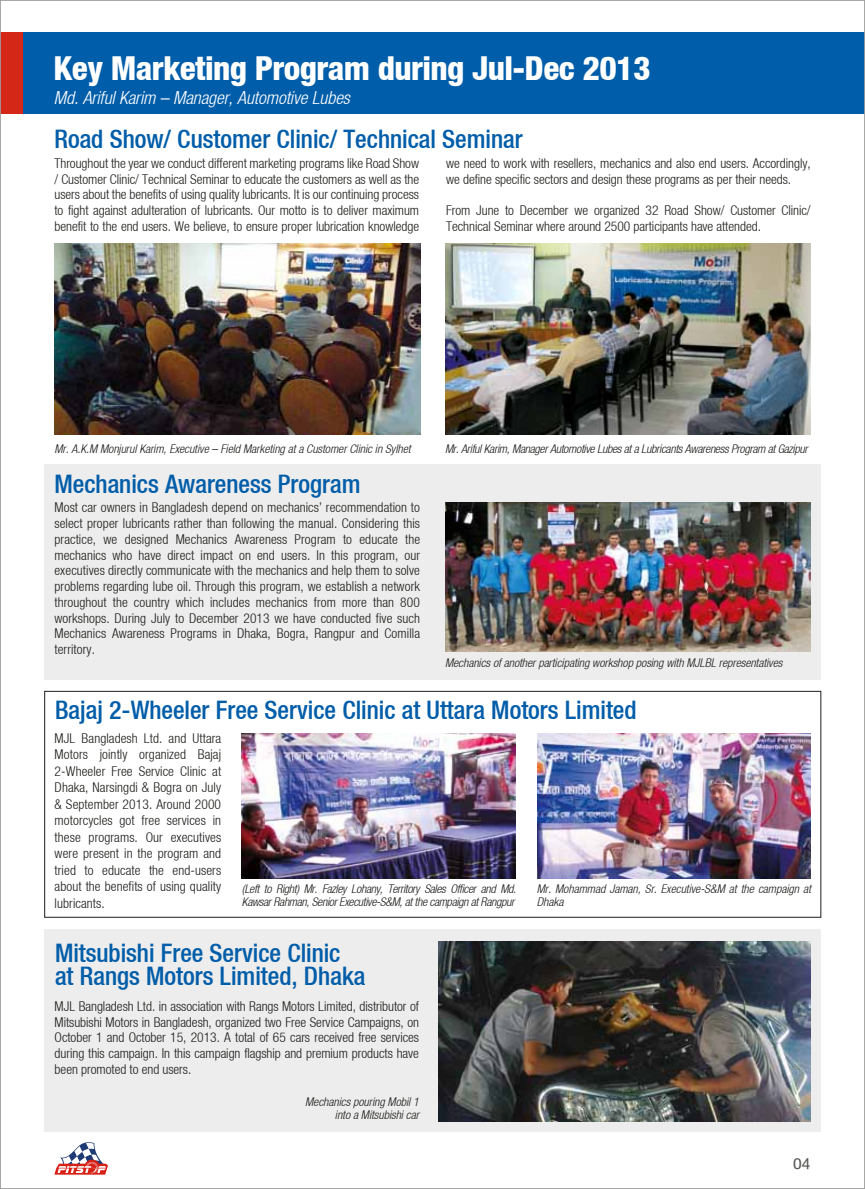
<style>
.page{position:relative;width:865px;height:1189px;background:#fff}
.page>*{position:absolute;margin:0;border:0;box-sizing:border-box;transform-origin:0 0}
.t1{font:33px "Heavenetica Cond 8 Hvy SH";color:#fff}
.t2{font:25.5px/22.5px "Heavenetica Cond 6 Med SH";color:#005da9}
.t3{font:18px "Heavenetica Cond 4 Lt Obl SH";color:#fff}
.t4{font:15px "Heavenetica 5 PS Bld SH";color:#575756}
.t5{font:13.5px/15.8px "Heavenetica Cond 4 Lt SH";color:#1d1d1b;text-align:justify}
.t6{font:12px/13.5px "Heavenetica Cond 4 Lt Obl SH";color:#1d1d1b}
.t7{font:12px/13.5px "Heavenetica Cond 4 Lt Obl SH";letter-spacing:-.025em;color:#1d1d1b}
.t8{font:12px "Heavenetica Cond 4 Lt Obl SH";letter-spacing:-.02em;color:#1d1d1b}
</style>
<div class="page">
<img style="left:2px;top:32px;width:861px;height:1143px">
<h1 class="t1" style="left:54px;top:47px;width:598px">Key Marketing Program during Jul-Dec 2013</h1>
<h3 class="t3" style="left:54px;top:86px;width:297px">Md. Ariful Karim – Manager, Automotive Lubes</h3>
<h2 class="t2" style="left:54px;top:127px;width:470px">Road Show/ Customer Clinic/ Technical Seminar</h2>
<p class="t5" style="left:54px;top:155px;width:366px">Throughout the year we conduct different marketing programs like Road Show / Customer Clinic/ Technical Seminar to educate the customers as well as the users about the benefits of using quality lubricants. It is our continuing process to fight against adulteration of lubricants. Our motto is to deliver maximum benefit to the end users. We believe, to ensure proper lubrication knowledge</p>
<p class="t5" style="left:446px;top:155px;width:366px">we need to work with resellers, mechanics and also end users. Accordingly, we define specific sectors and design these programs as per their needs.</p>
<p class="t5" style="left:446px;top:202px;width:366px">From June to December we organized 32 Road Show/ Customer Clinic/<br>Technical Seminar where around 2500 participants have attended.</p>
<p class="t6" style="left:54px;top:441px;width:358px">Mr. A.K.M Monjurul Karim, Executive – Field Marketing at a Customer Clinic in Sylhet</p>
<h2 class="t2" style="left:54px;top:471px;width:308px">Mechanics Awareness Program</h2>
<p class="t5" style="left:54px;top:499px;width:367px">Most car owners in Bangladesh depend on mechanics’ recommendation to select proper lubricants rather than following the manual. Considering this practice, we designed Mechanics Awareness Program to educate the mechanics who have direct impact on end users. In this program, our executives directly communicate with the mechanics and help them to solve problems regarding lube oil. Through this program, we establish a network throughout the country which includes mechanics from more than 800 workshops. During July to December 2013 we have conducted five such Mechanics Awareness Programs in Dhaka, Bogra, Rangpur and Comilla territory.</p>
<p class="t8" style="left:445px;top:441px;width:364px">Mr. Ariful Karim, Manager Automotive Lubes at a Lubricants Awareness Program at Gazipur</p>
<p class="t6" style="left:445px;top:656px;width:339px">Mechanics of another participating workshop posing with MJLBL representatives</p>
<h2 class="t2" style="left:55px;top:698px;width:583px">Bajaj 2-Wheeler Free Service Clinic at Uttara Motors Limited</h2>
<p class="t5" style="left:55px;top:729px;width:168px;line-height:16.5px">MJL Bangladesh Ltd. and Uttara Motors jointly organized Bajaj 2-Wheeler Free Service Clinic at Dhaka, Narsingdi &amp; Bogra on July &amp; September 2013. Around 2000 motorcycles got free services in these programs. Our executives were present in the program and tried to educate the end-users about the benefits of using quality lubricants.</p>
<p class="t7" style="left:242px;top:881px;width:276px">(Left to Right) Mr. Fazley Lohany, Territory Sales Officer and Md.<br>Kawsar Rahman, Senior Executive-S&amp;M, at the campaign at Rangpur</p>
<p class="t6" style="left:537px;top:881px;width:276px">Mr. Mohammad Jaman, Sr. Executive-S&amp;M at the campaign at<br>Dhaka</p>
<h2 class="t2" style="left:55px;top:941px;width:312px">Mitsubishi Free Service Clinic at Rangs Motors Limited, Dhaka</h2>
<p class="t5" style="left:55px;top:998px;width:366px">MJL Bangladesh Ltd. in association with Rangs Motors Limited, distributor of Mitsubishi Motors in Bangladesh, organized two Free Service Campaigns, on October 1 and October 15, 2013. A total of 65 cars received free services during this campaign. In this campaign flagship and premium products have been promoted to end users.</p>
<p class="t6" style="left:305px;top:1094px;width:115px;text-align:right">Mechanics pouring Mobil 1 into a Mitsubishi car</p>
<p class="t4" style="left:793px;top:1154px;width:19px">04</p>
</div>
